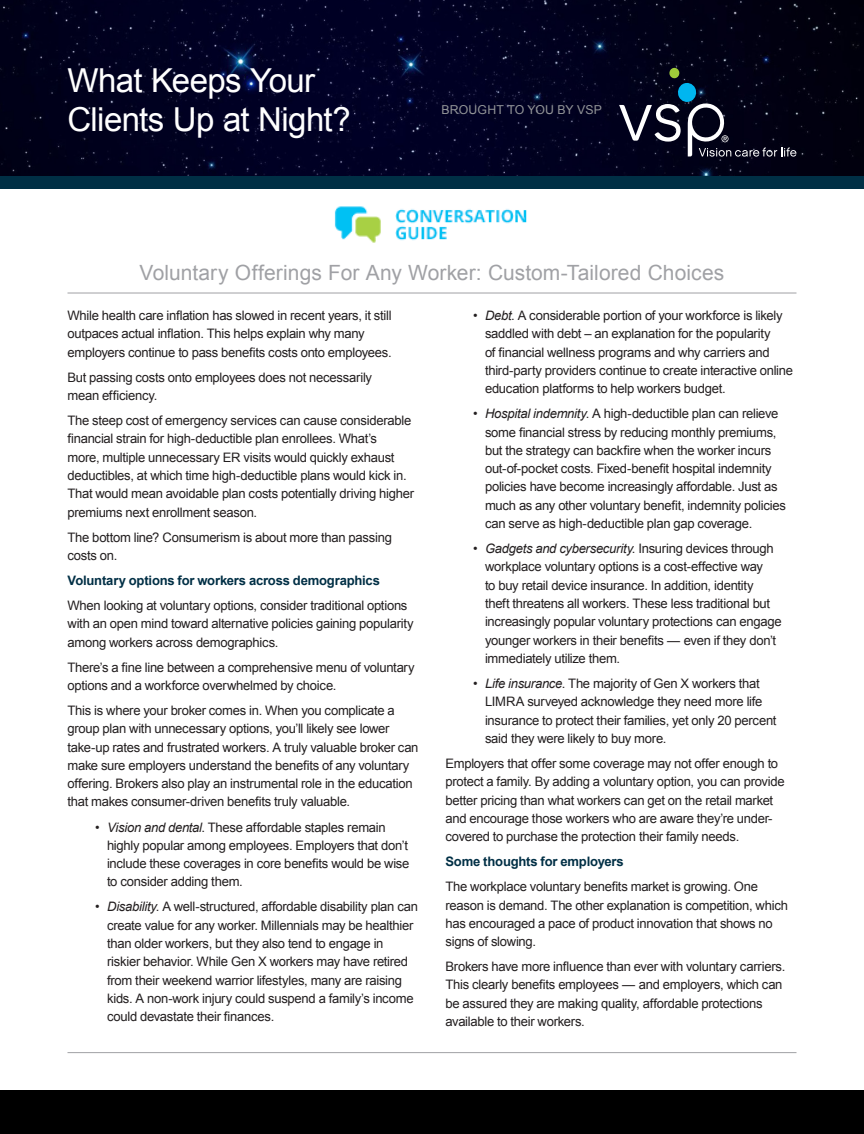
<style>
.page{position:relative;width:864px;height:1134px;background:#fff}
.page>*{position:absolute;margin:0;border:0;box-sizing:border-box;transform-origin:0 0}
.bodycopy{font:33px/39.6px "Arial";letter-spacing:-.02em;color:#fff}
.bodycopy-2{font:21px "Arial";letter-spacing:.005em;color:#a0a1a5}
.bodycopy-3{font:13.05px/18.3px "Arial";letter-spacing:-.02em;color:#231f20}
.bodycopy-4{font:700 13.05px "Arial";letter-spacing:-.015em;color:#002f45}
.t1{font:12.3px "Arial";letter-spacing:.01em;color:#939598}
.s1{font-style:italic}
</style>
<div class="page">
<img style="left:0;top:0;width:864px;height:176px">
<svg style="left:669px;top:68px;width:11px;height:11px"></svg>
<svg style="left:619px;top:82px;width:177px;height:75px;background:#1f2236"></svg>
<hr style="left:68px;top:293px;width:728px;height:1px;background:#a0a1a5">
<img style="left:334px;top:206px;width:193px;height:37px">
<div style="left:0;top:176px;width:864px;height:13px;background:#002f45"></div>
<hr style="left:68px;top:1052px;width:728px;height:1px;background:#a0a1a5">
<div style="left:0;top:1091px;width:864px;height:43px;background:#000"></div>
<p class="bodycopy" style="left:68px;top:60px;width:285px">What Keeps Your<br>Clients Up at Night?</p>
<p class="t1" style="left:441px;top:101px;width:162px">BROUGHT TO YOU BY VSP</p>
<p class="bodycopy-2" style="left:140px;top:259px;width:586px">Voluntary Offerings For Any Worker: Custom-Tailored Choices</p>
<p class="bodycopy-3" style="left:68px;top:306px;width:326px">While health care inflation has slowed in recent years, it still outpaces actual inflation. This helps explain why many employers continue to pass benefits costs onto employees.</p>
<p class="bodycopy-3" style="left:68px;top:368px;width:306px">But passing costs onto employees does not necessarily mean efficiency.</p>
<p class="bodycopy-3" style="left:68px;top:411px;width:348px">The steep cost of emergency services can cause considerable financial strain for high-deductible plan enrollees. What’s<br>more, multiple unnecessary ER visits would quickly exhaust deductibles, at which time high-deductible plans would kick in.<br>That would mean avoidable plan costs potentially driving higher premiums next enrollment season.</p>
<p class="bodycopy-3" style="left:68px;top:528px;width:326px">The bottom line? Consumerism is about more than passing costs on.</p>
<p class="bodycopy-4" style="left:68px;top:572px;width:314px">Voluntary options for workers across demographics</p>
<p class="bodycopy-3" style="left:68px;top:596px;width:348px">When looking at voluntary options, consider traditional options with an open mind toward alternative policies gaining popularity among workers across demographics.</p>
<p class="bodycopy-3" style="left:68px;top:658px;width:349px">There’s a fine line between a comprehensive menu of voluntary options and a workforce overwhelmed by choice.</p>
<p class="bodycopy-3" style="left:68px;top:701px;width:353px">This is where your broker comes in. When you complicate a group plan with unnecessary options, you’ll likely see lower take-up rates and frustrated workers. A truly valuable broker can make sure employers understand the benefits of any voluntary offering. Brokers also play an instrumental role in the education that makes consumer-driven benefits truly valuable.</p>
<p class="bodycopy-3" style="left:107px;top:818px;width:304px;text-indent:-12px">• <span class="s1">Vision and dental</span>. These affordable staples remain highly popular among employees. Employers that don’t include these coverages in core benefits would be wise to consider adding them.</p>
<p class="bodycopy-3" style="left:107px;top:898px;width:312px;text-indent:-12px">• <span class="s1">Disability</span>. A well-structured, affordable disability plan can create value for any worker. Millennials may be healthier than older workers, but they also tend to engage in riskier behavior. While Gen X workers may have retired from their weekend warrior lifestyles, many are raising kids. A non-work injury could suspend a family’s income could devastate their finances.</p>
<p class="bodycopy-3" style="left:485px;top:306px;width:310px;text-indent:-12px">• <span class="s1">Debt</span>. A considerable portion of your workforce is likely saddled with debt – an explanation for the popularity<br>of financial wellness programs and why carriers and third-party providers continue to create interactive online education platforms to help workers budget.</p>
<p class="bodycopy-3" style="left:485px;top:405px;width:303px;text-indent:-12px">• <span class="s1">Hospital indemnity</span>. A high-deductible plan can relieve some financial stress by reducing monthly premiums, but the strategy can backfire when the worker incurs out-of-pocket costs. Fixed-benefit hospital indemnity policies have become increasingly affordable. Just as much as any other voluntary benefit, indemnity policies can serve as high-deductible plan gap coverage.</p>
<p class="bodycopy-3" style="left:485px;top:540px;width:298px;text-indent:-12px">• <span class="s1">Gadgets and cybersecurity</span>. Insuring devices through workplace voluntary options is a cost-effective way<br>to buy retail device insurance. In addition, identity<br>theft threatens all workers. These less traditional but increasingly popular voluntary protections can engage younger workers in their benefits — even if they don’t immediately utilize them.</p>
<p class="bodycopy-3" style="left:485px;top:674px;width:293px;text-indent:-12px">• <span class="s1">Life insurance</span>. The majority of Gen X workers that LIMRA surveyed acknowledge they need more life insurance to protect their families, yet only 20 percent said they were likely to buy more.</p>
<p class="bodycopy-3" style="left:446px;top:754px;width:341px">Employers that offer some coverage may not offer enough to protect a family. By adding a voluntary option, you can provide better pricing than what workers can get on the retail market and encourage those workers who are aware they’re under&shy;covered to purchase the protection their family needs.</p>
<p class="bodycopy-4" style="left:446px;top:853px;width:180px">Some thoughts for employers</p>
<p class="bodycopy-3" style="left:446px;top:878px;width:344px">The workplace voluntary benefits market is growing. One reason is demand. The other explanation is competition, which has encouraged a pace of product innovation that shows no signs of slowing.</p>
<p class="bodycopy-3" style="left:446px;top:958px;width:341px">Brokers have more influence than ever with voluntary carriers.<br>This clearly benefits employees — and employers, which can be assured they are making quality, affordable protections available to their workers.</p>
</div>
